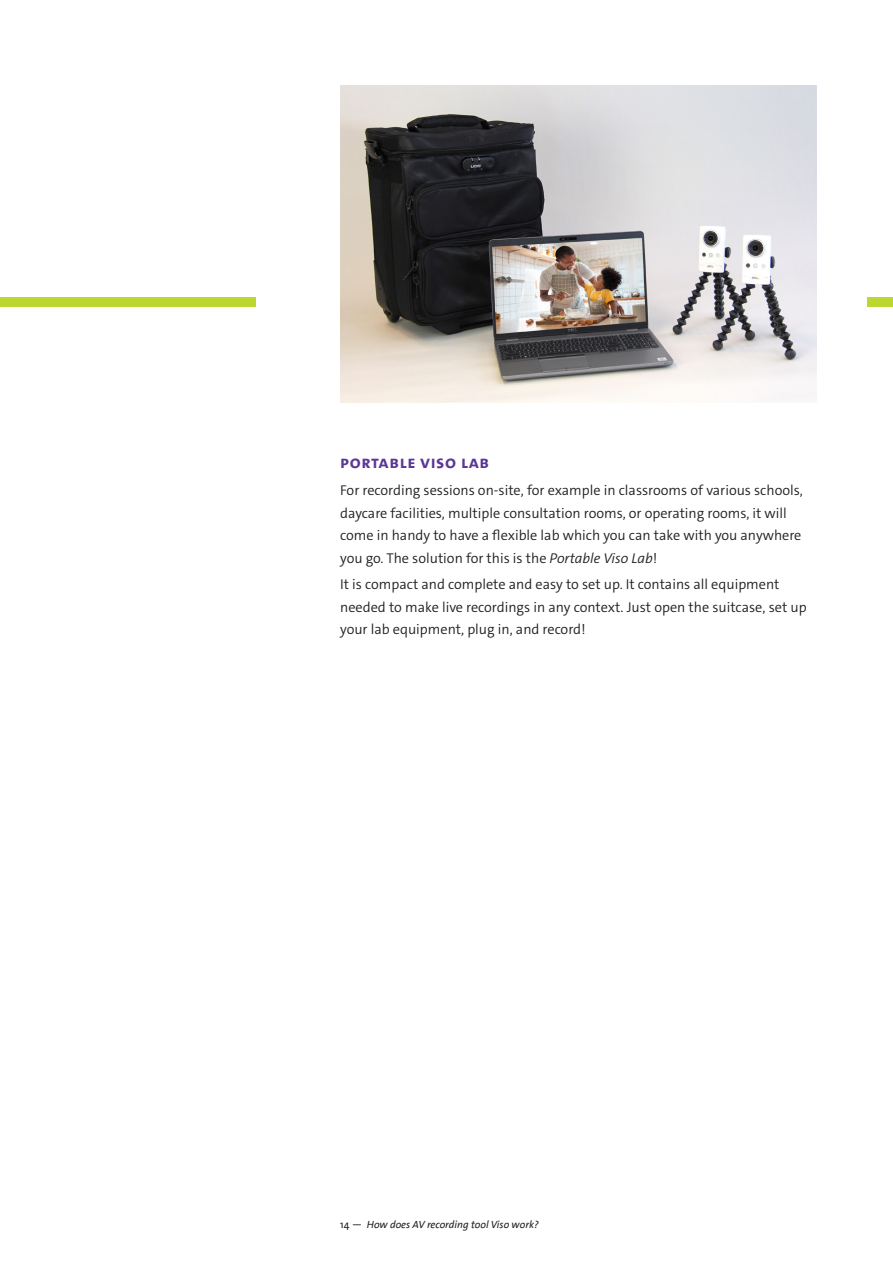
<style>
.page{position:relative;width:893px;height:1263px;background:#fff}
.page>*{position:absolute;margin:0;border:0;box-sizing:border-box;transform-origin:0 0}
.Paragraaf_-_titel{font:18px "The Sans Bold Caps";letter-spacing:.03em;color:#5b3896}
.Broodtekst{font:300 14.25px/22.5px "The Sans C2 s";color:#231f20}
.t1{font:italic 10.5px "The Sans";color:#231f20}
.s1{font-style:italic}
.s2{font-style:normal}
</style>
<div class="page">
<div style="left:0;top:298px;width:255px;height:9px;background:#bed630"></div>
<div style="left:867px;top:298px;width:26px;height:9px;background:#bed630"></div>
<img style="left:340px;top:85px;width:476px;height:318px">
<p class="Paragraaf_-_titel" style="left:340px;top:451px;width:151px">portable viso lab</p>
<p class="Broodtekst" style="left:340px;top:479px;width:464px">For recording sessions on-site, for example in classrooms of various schools, daycare facilities, multiple consultation rooms, or operating rooms, it will come in handy to have a flexible lab which you can take with you anywhere you go. The solution for this is the <span class="s1">Portable Viso Lab</span>!</p>
<p class="Broodtekst" style="left:340px;top:573px;width:468px">It is compact and complete and easy to set up. It contains all equipment needed to make live recordings in any context. Just open the suitcase, set up your lab equipment, plug in, and record!</p>
<p class="t1" style="left:340px;top:1218px;width:200px"><span class="s2">14 —</span> How does AV recording tool Viso work?</p>
</div>
